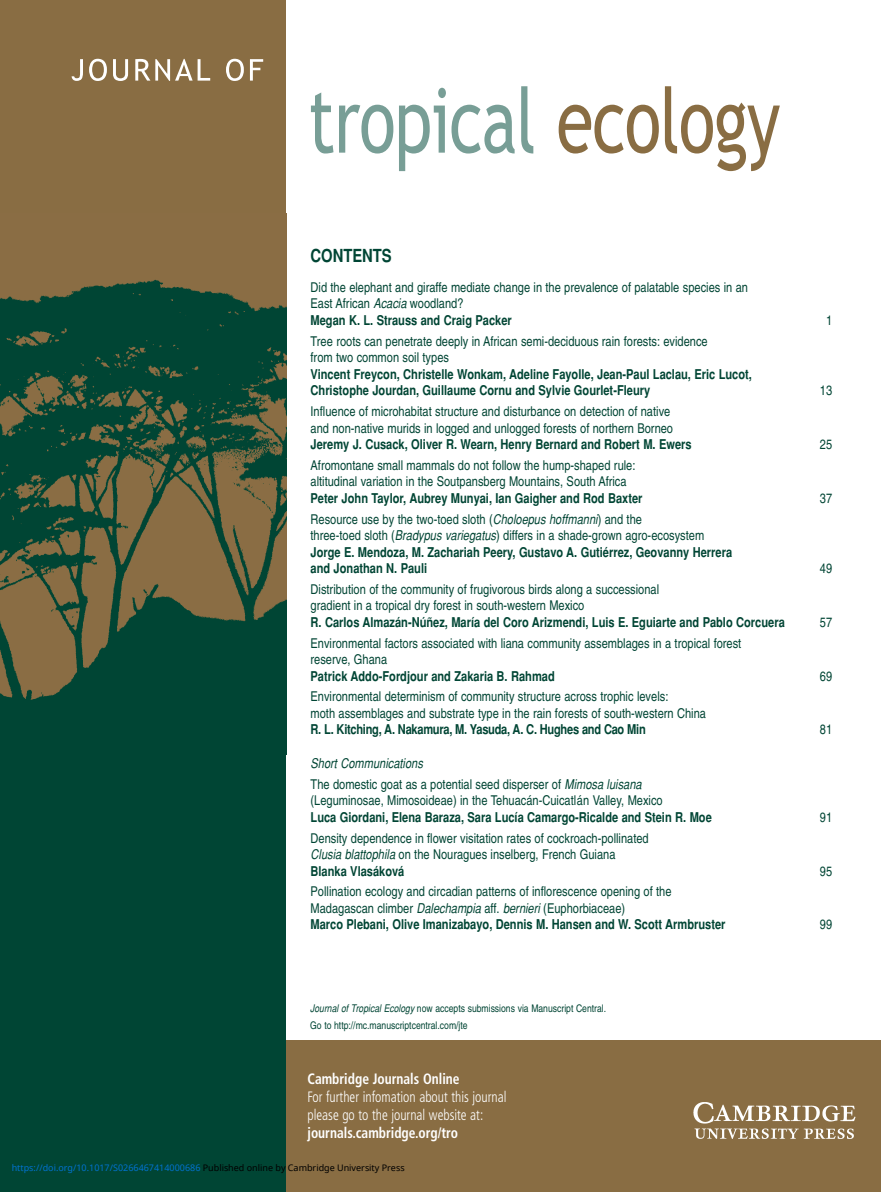
<style>
.page{position:relative;width:881px;height:1192px;background:#fff}
.page>*{position:absolute;margin:0;border:0;box-sizing:border-box;transform-origin:0 0}
.t1{font:700 condensed 18px "Helvetica";color:#004534}
.t2{font:300 condensed 15px/18px "Frutiger";color:#fff;scale:.9 1}
.t3{font:700 condensed 15px "Frutiger";color:#fff;scale:.9 1}
.t4{font:condensed 13.5px/16.5px "Helvetica";color:#004534}
.t5{font:700 condensed 13.5px/16.5px "Helvetica";color:#004534}
.t6{font:700 condensed 13.5px "Helvetica";letter-spacing:-.02em;color:#004534}
.t7{font:condensed 10.5px/16.5px "Helvetica";color:#004534}
.t8{font:9px "Noto Sans";color:#0172cf}
.s1{font-style:italic}
.s2{font-weight:700}
.s3{color:#000}
</style>
<div class="page">
<div style="left:0;top:0;width:286px;height:1191px;background:#896d43"></div>
<img style="left:0;top:279px;width:286px;height:468px">
<div style="left:0;top:747px;width:286px;height:444px;background:#004534"></div>
<svg style="left:558px;top:86px;width:222px;height:85px"></svg>
<svg style="left:311px;top:86px;width:222px;height:85px"></svg>
<svg style="left:72px;top:59px;width:191px;height:22px"></svg>
<div style="left:286px;top:1040px;width:595px;height:151px;background:#896d43"></div>
<img style="left:693px;top:1102px;width:163px;height:37px">
<h1 class="t1" style="left:310px;top:248px;width:83px">CONTENTS</h1>
<p class="t4" style="left:310px;top:280px;width:439px">Did the elephant and giraffe mediate change in the prevalence of palatable species in an<br>East African <span class="s1">Acacia</span> woodland?<br><span class="s2">Megan K. L. Strauss and Craig Packer</span></p>
<p class="t4" style="left:310px;top:334px;width:399px">Tree roots can penetrate deeply in African semi-deciduous rain forests: evidence from two common soil types</p>
<p class="t5" style="left:310px;top:367px;width:443px">Vincent Freycon, Christelle Wonkam, Adeline Fayolle, Jean-Paul Laclau, Eric Lucot,<br>Christophe Jourdan, Guillaume Cornu and Sylvie Gourlet-Fleury</p>
<p class="t4" style="left:826px;top:313px;width:8px">1</p>
<p class="t4" style="left:820px;top:383px;width:14px">13</p>
<p class="t4" style="left:310px;top:404px;width:364px">Influence of microhabitat structure and disturbance on detection of native and non-native murids in logged and unlogged forests of northern Borneo</p>
<p class="t5" style="left:310px;top:437px;width:382px">Jeremy J. Cusack, Oliver R. Wearn, Henry Bernard and Robert M. Ewers</p>
<p class="t4" style="left:820px;top:437px;width:14px">25</p>
<p class="t4" style="left:310px;top:458px;width:326px">Afromontane small mammals do not follow the hump-shaped rule: altitudinal variation in the Soutpansberg Mountains, South Africa</p>
<p class="t5" style="left:310px;top:491px;width:333px">Peter John Taylor, Aubrey Munyai, Ian Gaigher and Rod Baxter</p>
<p class="t4" style="left:820px;top:491px;width:14px">37</p>
<p class="t4" style="left:310px;top:511px;width:423px">Resource use by the two-toed sloth (<span class="s1">Choloepus hoffmanni</span>) and the<br>three-toed sloth (<span class="s1">Bradypus variegatus</span>) differs in a shade-grown agro-ecosystem <span class="s2">Jorge E. Mendoza, M. Zachariah Peery, Gustavo A. Gutiérrez, Geovanny Herrera and Jonathan N. Pauli</span></p>
<p class="t4" style="left:820px;top:561px;width:14px">49</p>
<p class="t4" style="left:310px;top:582px;width:350px">Distribution of the community of frugivorous birds along a successional gradient in a tropical dry forest in south-western Mexico</p>
<p class="t5" style="left:310px;top:615px;width:476px">R. Carlos Almazán-Núñez, María del Coro Arizmendi, Luis E. Eguiarte and Pablo Corcuera</p>
<p class="t4" style="left:820px;top:615px;width:14px">57</p>
<p class="t4" style="left:310px;top:635px;width:432px">Environmental factors associated with liana community assemblages in a tropical forest reserve, Ghana</p>
<p class="t5" style="left:310px;top:668px;width:246px">Patrick Addo-Fordjour and Zakaria B. Rahmad</p>
<p class="t4" style="left:820px;top:668px;width:14px">69</p>
<p class="t4" style="left:310px;top:689px;width:397px">Environmental determinism of community structure across trophic levels:<br>moth assemblages and substrate type in the rain forests of south-western China</p>
<p class="t6" style="left:310px;top:724px;width:337px">R. L. Kitching, A. Nakamura, M. Yasuda, A. C. Hughes and Cao Min</p>
<p class="t4" style="left:820px;top:722px;width:14px">81</p>
<p class="t4" style="left:310px;top:754px;width:333px;line-height:20.7px"><span class="s1">Short Communications<br></span>The domestic goat as a potential seed disperser of <span class="s1">Mimosa luisana</span></p>
<p class="t4" style="left:310px;top:793px;width:354px">(Leguminosae, Mimosoideae) in the Tehuacán-Cuicatl ´an Valley, Mexico</p>
<p class="t5" style="left:310px;top:809px;width:403px">Luca Giordani, Elena Baraza, Sara Lucía Camargo-Ricalde and Stein R. Moe</p>
<p class="t4" style="left:820px;top:809px;width:14px">91</p>
<p class="t4" style="left:310px;top:830px;width:340px">Density dependence in flower visitation rates of cockroach-pollinated<br><span class="s1">Clusia blattophila</span> on the Nouragues inselberg, French Guiana<br><span class="s2">Blanka Vlasáková</span></p>
<p class="t4" style="left:820px;top:863px;width:14px">95</p>
<p class="t4" style="left:310px;top:884px;width:416px">Pollination ecology and circadian patterns of inflorescence opening of the<br>Madagascan climber <span class="s1">Dalechampia</span> aff. <span class="s1">bernieri</span> (Euphorbiaceae)<br><span class="s2">Marco Plebani, Olive Imanizabayo, Dennis M. Hansen and W. Scott Armbruster</span></p>
<p class="t7" style="left:310px;top:1000px;width:297px"><span class="s1">Journal of Tropical Ecology</span> now accepts submissions via Manuscript Central.<br>Go to http://mc.manuscriptcentral.com/jte</p>
<p class="t3" style="left:307px;top:1071px;width:170px">Cambridge Journals Online</p>
<p class="t2" style="left:307px;top:1088px;width:223px">For further infomation about this journal please go to the journal website at:</p>
<p class="t3" style="left:307px;top:1125px;width:169px">journals.cambridge.org/tro</p>
<p class="t8" style="left:12px;top:1160px;width:394px">https://doi.org/10.1017/S0266467414000686 <span class="s3">Published online by Cambridge University Press</span></p>
<p class="t4" style="left:820px;top:917px;width:14px">99</p>
</div>
